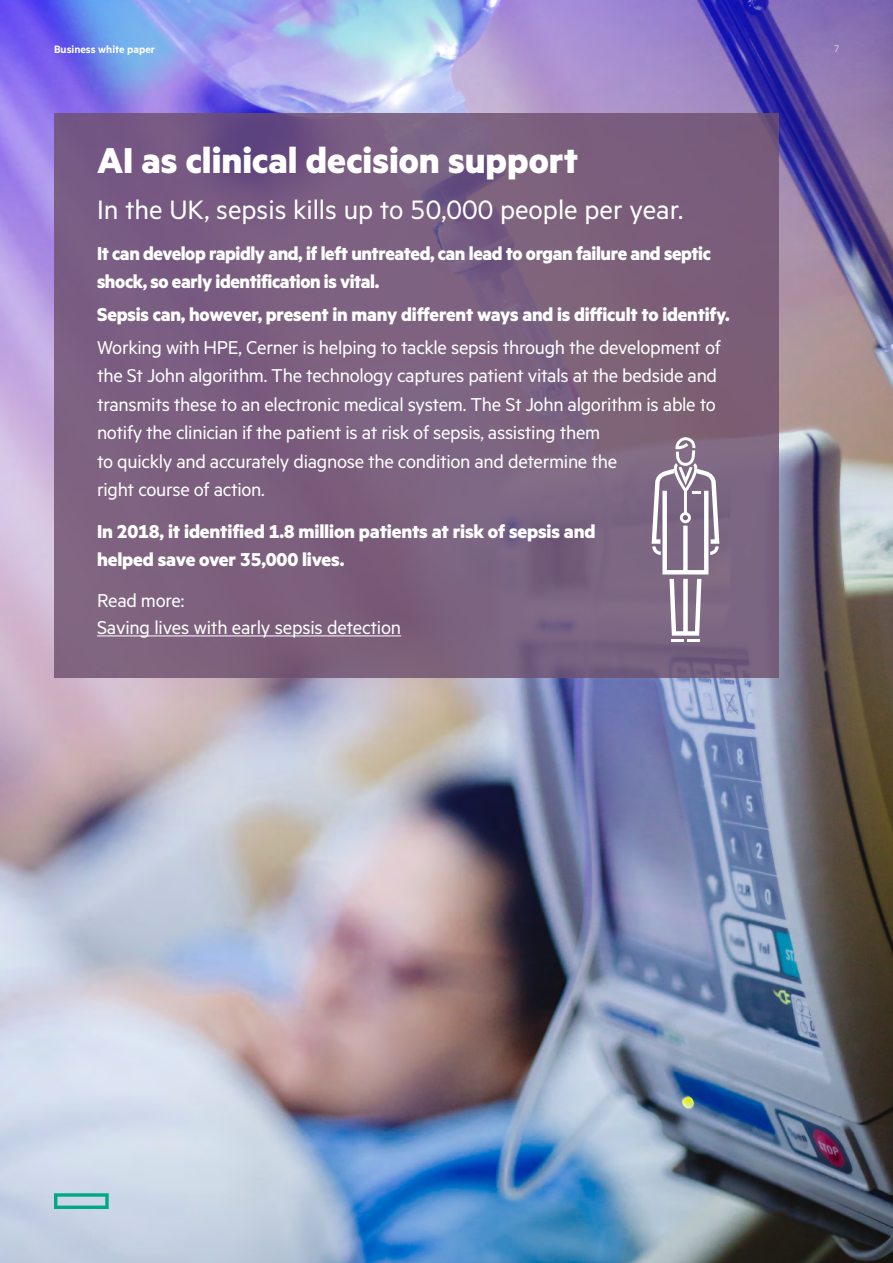
<style>
.page{position:relative;width:893px;height:1263px;background:#fff}
.page>*{position:absolute;margin:0;border:0;box-sizing:border-box;transform-origin:0 0}
.t1{font:700 40.5px "Metric HPE";color:#fff}
.t2{font:30px "Metric HPE";color:#fff}
.t3{font:21px/28.5px "Metric HPE";letter-spacing:-.015em;color:#fff}
.t4{font:700 21px/28.5px "Metric HPE";letter-spacing:-.015em;color:#fff}
.t5{font:600 12px "Metric HPE";color:#fff}
.t6{font:300 10.5px "Metric";color:#fff}
</style>
<div class="page">
<img style="left:0;top:0;width:893px;height:1263px">
<div style="left:54px;top:113px;width:724px;height:564px;background:#7c6080"></div>
<hr style="left:97px;top:636px;width:304px;height:1px;background:#fff">
<svg style="left:652px;top:437px;width:67px;height:205px"></svg>
<svg style="left:54px;top:1193px;width:55px;height:16px"></svg>
<p class="t5" style="left:54px;top:42px;width:103px">Business white paper</p>
<h1 class="t1" style="left:97px;top:135px;width:483px">AI as clinical decision support</h1>
<h2 class="t2" style="left:97px;top:192px;width:588px">In the UK, sepsis kills up to 50,000 people per year.</h2>
<p class="t4" style="left:97px;top:238px;width:615px">It can develop rapidly and, if left untreated, can lead to organ failure and septic shock, so early identification is vital.</p>
<p class="t4" style="left:97px;top:300px;width:634px">Sepsis can, however, present in many different ways and is difficult to identify.</p>
<p class="t3" style="left:97px;top:332px;width:625px">Working with HPE, Cerner is helping to tackle sepsis through the development of the St John algorithm. The technology captures patient vitals at the bedside and transmits these to an electronic medical system. The St John algorithm is able to notify the clinician if the patient is at risk of sepsis, assisting them<br>to quickly and accurately diagnose the condition and determine the<br>right course of action.</p>
<p class="t4" style="left:97px;top:516px;width:500px">In 2018, it identified 1.8 million patients at risk of sepsis and helped save over 35,000 lives.</p>
<p class="t3" style="left:97px;top:586px;width:89px">Read more:</p>
<p class="t3" style="left:97px;top:613px;width:306px">Saving lives with early sepsis detection</p>
<p class="t6" style="left:834px;top:43px;width:6px">7</p>
</div>
